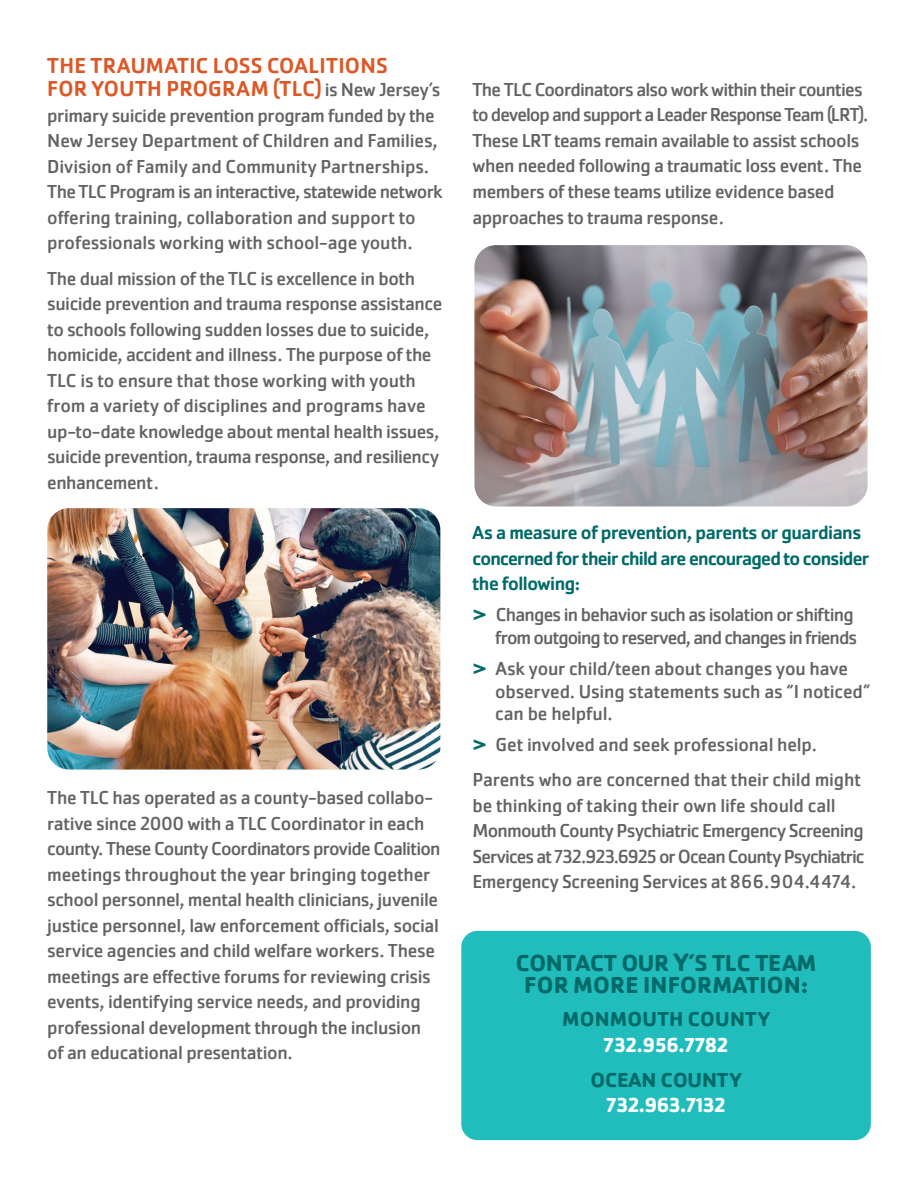
<style>
.page{position:relative;width:918px;height:1188px;background:#fff}
.page>*{position:absolute;margin:0;border:0;box-sizing:border-box;transform-origin:0 0}
.t1{font:700 24px/21.8px "Cachet Pro";letter-spacing:.005em;color:#016a69;text-align:center}
.t2{font:500 22.35px/23.2px "Cachet Pro";letter-spacing:.01em;color:#dd5827}
.t3{font:700 21px "Cachet Pro";letter-spacing:-.01em;color:#fff}
.t4{font:700 21px "Cachet Pro";letter-spacing:.015em;color:#016a69}
.t5{font:700 21px "Cachet Pro";letter-spacing:-.005em;color:#016a69}
.t6{font:19.5px/25.5px "Cachet Pro";letter-spacing:-.02em;color:#636366}
.t7{font:500 19.5px/25.5px "Cachet Pro";letter-spacing:-.025em;color:#016a69}
.t8{font:19.5px/22.5px "Cachet Pro";letter-spacing:-.045em;color:#636366;text-align:right}
.s1{font-weight:400;font-size:19.5px;color:#636366}
.s2{font-family:"Cachet";font-weight:700;color:#016a69}
.s3{font-size:26.4px}
</style>
<div class="page">
<div style="left:461px;top:931px;width:410px;height:209px;background:#21bdbd;border-radius:16px"></div>
<img style="left:47px;top:508px;width:393px;height:262px">
<img style="left:474px;top:245px;width:394px;height:261px">
<p class="t2" style="left:47px;top:54px;width:395px">THE TRAUMATIC LOSS COALITIONS<br>FOR YOUTH PROGRAM (TLC) <span class="s1">is New Jersey’s</span></p>
<p class="t6" style="left:47px;top:103px;width:397px">primary suicide prevention program funded by the New Jersey Department of Children and Families, Division of Family and Community Partnerships.<br>The TLC Program is an interactive, statewide network offering training, collaboration and support to professionals working with school-age youth.</p>
<p class="t6" style="left:47px;top:266px;width:397px">The dual mission of the TLC is excellence in both suicide prevention and trauma response assistance to schools following sudden losses due to suicide, homicide, accident and illness. The purpose of the TLC is to ensure that those working with youth from a variety of disciplines and programs have up-to-date knowledge about mental health issues, suicide prevention, trauma response, and resiliency enhancement.</p>
<p class="t6" style="left:47px;top:785px;width:395px">The TLC has operated as a county-based collabo&shy;rative since 2000 with a TLC Coordinator in each county. These County Coordinators provide Coalition meetings throughout the year bringing together school personnel, mental health clinicians, juvenile justice personnel, law enforcement officials, social service agencies and child welfare workers. These meetings are effective forums for reviewing crisis events, identifying service needs, and providing professional development through the inclusion of an educational presentation.</p>
<p class="t6" style="left:473px;top:77px;width:397px">The TLC Coordinators also work within their counties to develop and support a Leader Response Team (LRT).<br>These LRT teams remain available to assist schools when needed following a traumatic loss event. The members of these teams utilize evidence based approaches to trauma response.</p>
<p class="t7" style="left:473px;top:520px;width:398px">As a measure of prevention, parents or guardians concerned for their child are encouraged to consider the following:</p>
<p class="t8" style="left:473px;top:604px;width:386px"><span class="s2">&gt;</span> Changes in behavior such as isolation or shifting from outgoing to reserved, and changes in friends</p>
<p class="t6" style="left:495px;top:658px;width:377px;line-height:22.5px;text-indent:-23px"><span class="s2">&gt;</span> Ask your child/teen about changes you have observed. Using statements such as “I noticed” can be helpful.</p>
<p class="t6" style="left:473px;top:727px;width:390px;line-height:35.2px"><span class="s2">&gt;</span> Get involved and seek professional help.<br>Parents who are concerned that their child might</p>
<p class="t6" style="left:473px;top:793px;width:394px">be thinking of taking their own life should call Monmouth County Psychiatric Emergency Screening Services at 732.923.6925 or Ocean County Psychiatric Emergency Screening Services at 866.904.4474.</p>
<p class="t1" style="left:516px;top:952px;width:302px">CONTACT OUR <span class="s3">Y</span>’S TLC TEAM<br>FOR MORE INFORMATION:</p>
<p class="t4" style="left:562px;top:1006px;width:209px">MONMOUTH COUNTY</p>
<p class="t3" style="left:604px;top:1032px;width:126px">732.956.7782</p>
<p class="t5" style="left:590px;top:1066px;width:153px">OCEAN COUNTY</p>
<p class="t3" style="left:606px;top:1092px;width:121px">732.963.7132</p>
</div>
